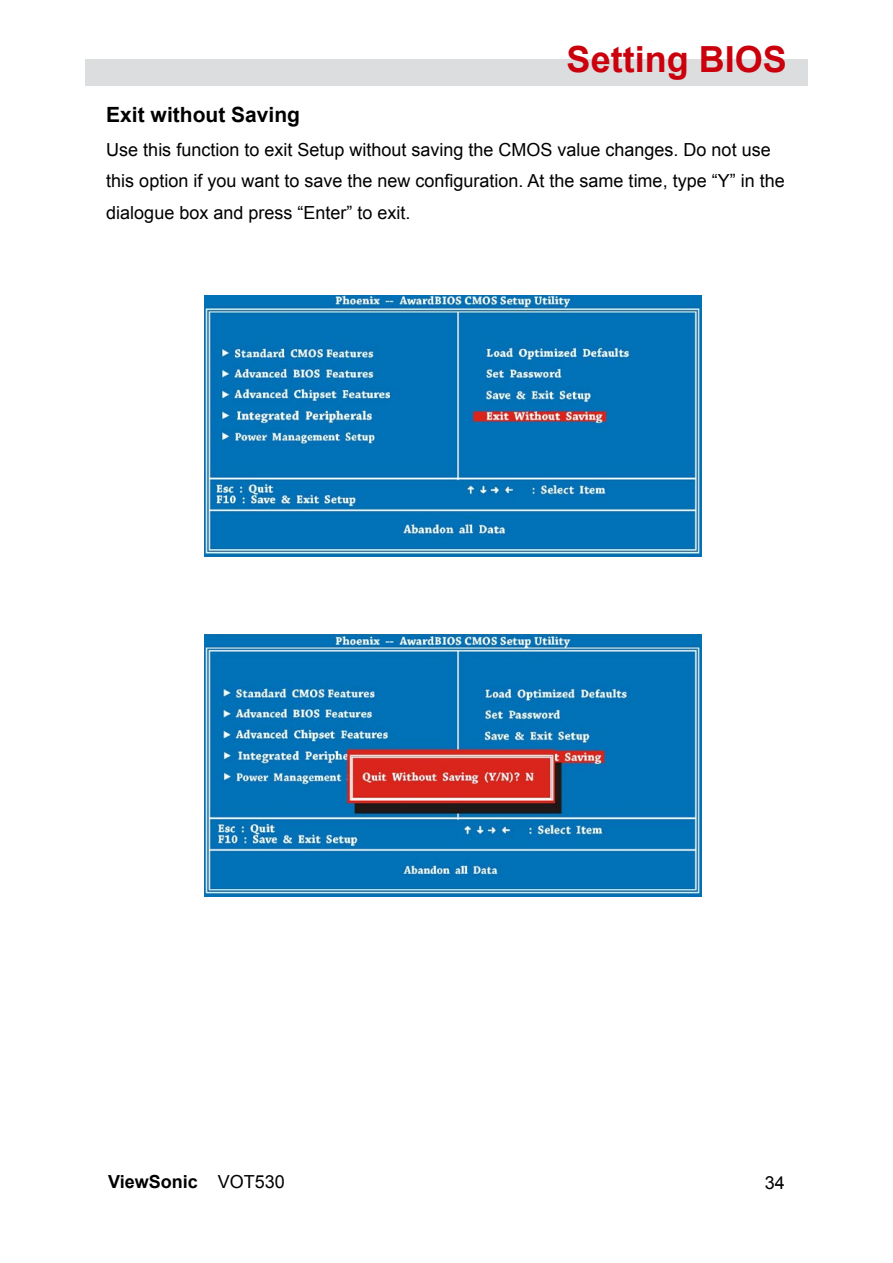
<style>
.page{position:relative;width:893px;height:1263px;background:#fff}
.page>*{position:absolute;margin:0;border:0;box-sizing:border-box;transform-origin:0 0}
.t1{font:700 36px "Arial";color:#ca000d}
.t2{font:700 21px "Arial";color:#000}
.t3{font:18px/31.5px "Arial";color:#000}
.t4{font:700 18px "Arial";color:#000}
.s1{font-weight:400}
</style>
<div class="page">
<div style="left:85px;top:59px;width:723px;height:26px;background:#dcddde"></div>
<img style="left:204px;top:295px;width:497px;height:262px">
<img style="left:204px;top:634px;width:497px;height:262px">
<h1 class="t1" style="left:567px;top:35px;width:222px">Setting BIOS</h1>
<p class="t2" style="left:106px;top:100px;width:195px">Exit without Saving</p>
<p class="t3" style="left:106px;top:134px;width:680px">Use this function to exit Setup without saving the CMOS value changes. Do not use this option if you want to save the new configuration. At the same time, type “Y” in the dialogue box and press “Enter” to exit.</p>
<p class="t4" style="left:108px;top:1170px;width:178px">ViewSonic <span class="s1">VOT530</span></p>
<p class="t3" style="left:765px;top:1167px;width:22px">34</p>
</div>
